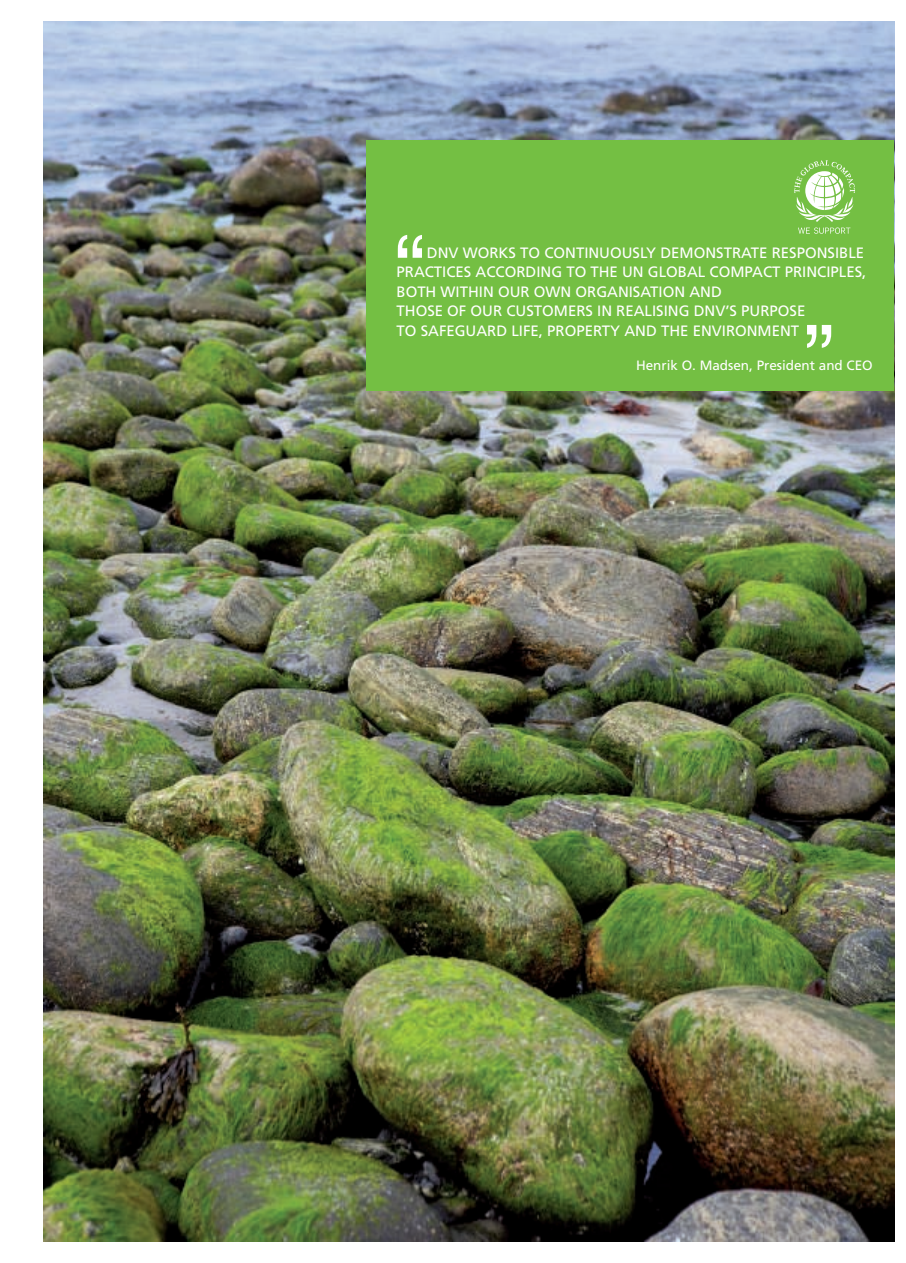
<style>
.page{position:relative;width:906px;height:1263px;background:#fff}
.page>*{position:absolute;margin:0;border:0;box-sizing:border-box;transform-origin:0 0}
.t1{font:90px "Helvetica";color:#fff}
.t2{font:15px/19.5px "Frutiger";color:#fff}
.t3{font:13.5px "Frutiger";color:#fff}
</style>
<div class="page">
<img style="left:44px;top:21px;width:850px;height:1221px">
<div style="left:367px;top:140px;width:527px;height:251px;background:#74bf43"></div>
<svg style="left:794px;top:160px;width:61px;height:74px"></svg>
<h1 class="t1" style="left:394px;top:216px;width:31px">“</h1>
<p class="t2" style="left:396px;top:244px;width:471px;text-indent:30px">DNV WORKS TO CONTINUOUSLY DEMONSTRATE RESPONSIBLE PRACTICES ACCORDING TO THE UN GLOBAL COMPACT PRINCIPLES, BOTH WITHIN OUR OWN ORGANISATION AND<br>THOSE OF OUR CUSTOMERS IN REALISING DNV’S PURPOSE<br>TO SAFEGUARD LIFE, PROPERTY AND THE ENVIRONMENT</p>
<p class="t3" style="left:636px;top:360px;width:238px">Henrik O. Madsen, President and CEO</p>
<h1 class="t1" style="left:804px;top:306px;width:31px">”</h1>
</div>
